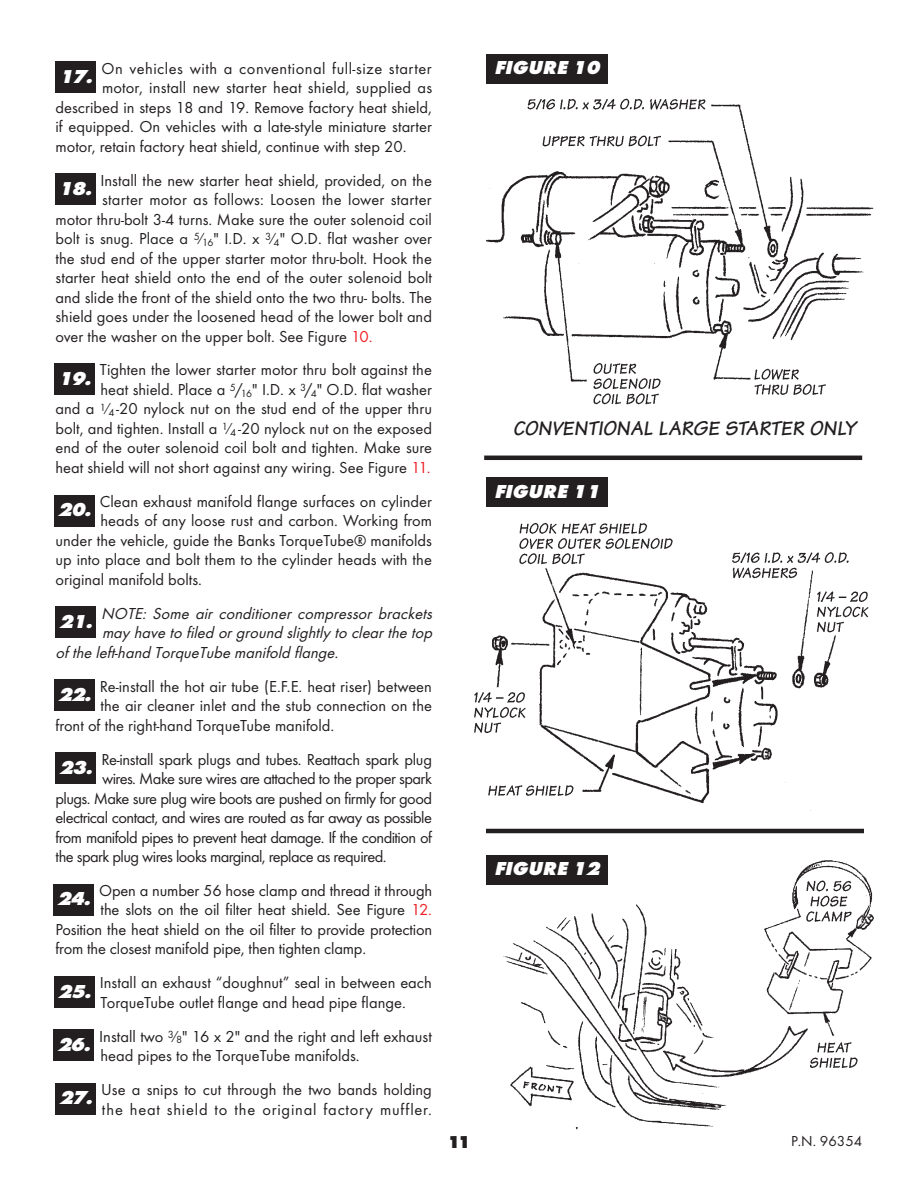
<style>
.page{position:relative;width:918px;height:1188px;background:#fff}
.page>*{position:absolute;margin:0;border:0;box-sizing:border-box;transform-origin:0 0}
.t1{font:italic 700 21px "Tekton";color:#231f20}
.t2{font:italic 800 19.5px "Futura T";letter-spacing:-.035em;color:#fff}
.t3{font:800 18px "Futura T";color:#231f20}
.t4{font:16.5px/19.5px "Futura T";color:#231f20}
.t5{font:16.5px "Futura T";letter-spacing:-.035em;color:#231f20}
.t6{font:italic 16.5px "Futura T";color:#231f20}
.t7{font:16.5px/19.5px "Futura T";letter-spacing:.045em;color:#231f20}
.t8{font:16.5px "Futura T";letter-spacing:-.02em;color:#231f20}
.t9{font:16.5px "Futura T";letter-spacing:.03em;color:#231f20}
.t10{font:15px "Futura T";color:#231f20}
.s1{color:#ee1e24}
</style>
<div class="page">
<div style="left:56px;top:1083px;width:40px;height:32px;background:#231f20"></div>
<div style="left:54px;top:1030px;width:40px;height:31px;background:#231f20"></div>
<div style="left:54px;top:976px;width:41px;height:32px;background:#231f20"></div>
<div style="left:54px;top:884px;width:40px;height:31px;background:#231f20"></div>
<div style="left:56px;top:752px;width:40px;height:32px;background:#231f20"></div>
<div style="left:54px;top:680px;width:41px;height:31px;background:#231f20"></div>
<div style="left:56px;top:607px;width:40px;height:31px;background:#231f20"></div>
<div style="left:54px;top:495px;width:41px;height:31px;background:#231f20"></div>
<div style="left:54px;top:363px;width:41px;height:32px;background:#231f20"></div>
<div style="left:55px;top:173px;width:40px;height:32px;background:#231f20"></div>
<div style="left:56px;top:62px;width:40px;height:31px;background:#231f20"></div>
<img style="left:474px;top:522px;width:395px;height:282px">
<img style="left:501px;top:860px;width:373px;height:270px">
<div style="left:486px;top:477px;width:122px;height:30px;background:#231f20"></div>
<div style="left:486px;top:855px;width:122px;height:29px;background:#231f20"></div>
<hr style="left:486px;top:829px;width:378px;height:4px;background:#231f20">
<img style="left:486px;top:98px;width:388px;height:307px">
<div style="left:486px;top:54px;width:122px;height:29px;background:#231f20"></div>
<hr style="left:484px;top:456px;width:378px;height:4px;background:#231f20">
<p class="t9" style="left:102px;top:58px;width:332px">On vehicles with a conventional full-size starter</p>
<p class="t4" style="left:102px;top:78px;width:332px">motor, install new starter heat shield, supplied as</p>
<p class="t4" style="left:56px;top:97px;width:378px">described in steps 18 and 19. Remove factory heat shield,</p>
<p class="t4" style="left:56px;top:117px;width:378px">if equipped. On vehicles with a late-style miniature starter</p>
<p class="t4" style="left:56px;top:136px;width:353px">motor, retain factory heat shield, continue with step 20.</p>
<p class="t4" style="left:100px;top:170px;width:333px">Install the new starter heat shield, provided, on the</p>
<p class="t4" style="left:102px;top:190px;width:331px">starter motor as follows: Loosen the lower starter</p>
<p class="t4" style="left:56px;top:209px;width:378px">motor thru-bolt 3-4 turns. Make sure the outer solenoid coil</p>
<p class="t4" style="left:56px;top:229px;width:378px">bolt is snug. Place a <sup>5</sup>⁄<sub>16</sub>" I.D. x <sup>3</sup>⁄<sub>4</sub>" O.D. flat washer over</p>
<p class="t4" style="left:56px;top:248px;width:378px">the stud end of the upper starter motor thru-bolt. Hook the</p>
<p class="t4" style="left:56px;top:268px;width:378px">starter heat shield onto the end of the outer solenoid bolt</p>
<p class="t4" style="left:56px;top:287px;width:378px">and slide the front of the shield onto the two thru- bolts. The</p>
<p class="t4" style="left:56px;top:307px;width:378px">shield goes under the loosened head of the lower bolt and</p>
<p class="t4" style="left:56px;top:326px;width:319px">over the washer on the upper bolt. See Figure <span class="s1">10.</span></p>
<p class="t4" style="left:55px;top:360px;width:378px;text-align:right">Tighten the lower starter motor thru bolt against the<br>heat shield. Place a <sup>5</sup>/<sub>16</sub>" I.D. x <sup>3</sup>/<sub>4</sub>" O.D. flat washer<br>and a <sup>1</sup>⁄<sub>4</sub> -20 nylock nut on the stud end of the upper thru bolt, and tighten. Install a <sup>1</sup>⁄<sub>4</sub> -20 nylock nut on the exposed end of the outer solenoid coil bolt and tighten. Make sure heat shield will not short against any wiring. See Figure <span class="s1">11.</span></p>
<p class="t4" style="left:100px;top:491px;width:334px">Clean exhaust manifold flange surfaces on cylinder</p>
<p class="t4" style="left:100px;top:511px;width:333px">heads of any loose rust and carbon. Working from</p>
<p class="t4" style="left:55px;top:530px;width:378px">under the vehicle, guide the Banks TorqueTube® manifolds</p>
<p class="t4" style="left:55px;top:550px;width:378px">up into place and bolt them to the cylinder heads with the</p>
<p class="t4" style="left:55px;top:569px;width:148px">original manifold bolts.</p>
<p class="t6" style="left:101px;top:603px;width:335px">NOTE: Some air conditioner compressor brackets</p>
<p class="t6" style="left:102px;top:623px;width:334px">may have to filed or ground slightly to clear the top</p>
<p class="t6" style="left:56px;top:642px;width:287px">of the left-hand TorqueTube manifold flange.</p>
<p class="t4" style="left:100px;top:676px;width:334px">Re-install the hot air tube (E.F.E. heat riser) between</p>
<p class="t4" style="left:101px;top:696px;width:333px">the air cleaner inlet and the stub connection on the</p>
<p class="t4" style="left:56px;top:715px;width:280px">front of the right-hand TorqueTube manifold.</p>
<p class="t8" style="left:101px;top:749px;width:332px">Re-install spark plugs and tubes. Reattach spark plug</p>
<p class="t5" style="left:102px;top:769px;width:332px">wires. Make sure wires are attached to the proper spark</p>
<p class="t5" style="left:56px;top:788px;width:378px">plugs. Make sure plug wire boots are pushed on firmly for good</p>
<p class="t5" style="left:56px;top:808px;width:378px">electrical contact, and wires are routed as far away as possible</p>
<p class="t5" style="left:56px;top:827px;width:378px">from manifold pipes to prevent heat damage. If the condition of</p>
<p class="t5" style="left:56px;top:847px;width:333px">the spark plug wires looks marginal, replace as required.</p>
<p class="t4" style="left:99px;top:880px;width:335px">Open a number 56 hose clamp and thread it through</p>
<p class="t4" style="left:101px;top:900px;width:333px">the slots on the oil filter heat shield. See Figure <span class="s1">12.</span></p>
<p class="t4" style="left:56px;top:919px;width:378px">Position the heat shield on the oil filter to provide protection</p>
<p class="t4" style="left:56px;top:939px;width:312px">from the closest manifold pipe, then tighten clamp.</p>
<p class="t4" style="left:100px;top:973px;width:334px">Install an exhaust “doughnut” seal in between each<br>TorqueTube outlet flange and head pipe flange.</p>
<p class="t4" style="left:99px;top:1026px;width:334px">Install two <sup>3</sup>⁄<sub>8</sub>" 16 x 2" and the right and left exhaust head pipes to the TorqueTube manifolds.</p>
<p class="t7" style="left:101px;top:1080px;width:332px">Use a snips to cut through the two bands holding the heat shield to the original factory muffler.</p>
<p class="t2" style="left:59px;top:65px;width:37px">17.</p>
<p class="t2" style="left:58px;top:177px;width:37px">18.</p>
<p class="t2" style="left:58px;top:367px;width:37px">19.</p>
<p class="t2" style="left:58px;top:498px;width:37px">20.</p>
<p class="t2" style="left:59px;top:610px;width:37px">21.</p>
<p class="t2" style="left:58px;top:683px;width:37px">22.</p>
<p class="t2" style="left:59px;top:756px;width:37px">23.</p>
<p class="t2" style="left:57px;top:887px;width:37px">24.</p>
<p class="t2" style="left:58px;top:980px;width:37px">25.</p>
<p class="t2" style="left:57px;top:1033px;width:37px">26.</p>
<p class="t2" style="left:59px;top:1086px;width:37px">27.</p>
<p class="t2" style="left:494px;top:56px;width:110px">FIGURE 10</p>
<p class="t1" style="left:513px;top:421px;width:344px">CONVENTIONAL LARGE STARTER ONLY</p>
<p class="t2" style="left:494px;top:480px;width:110px">FIGURE 11</p>
<p class="t2" style="left:494px;top:857px;width:107px">FIGURE 12</p>
<p class="t3" style="left:447px;top:1131px;width:25px">11</p>
<p class="t10" style="left:791px;top:1132px;width:73px">P.N. 96354</p>
</div>
